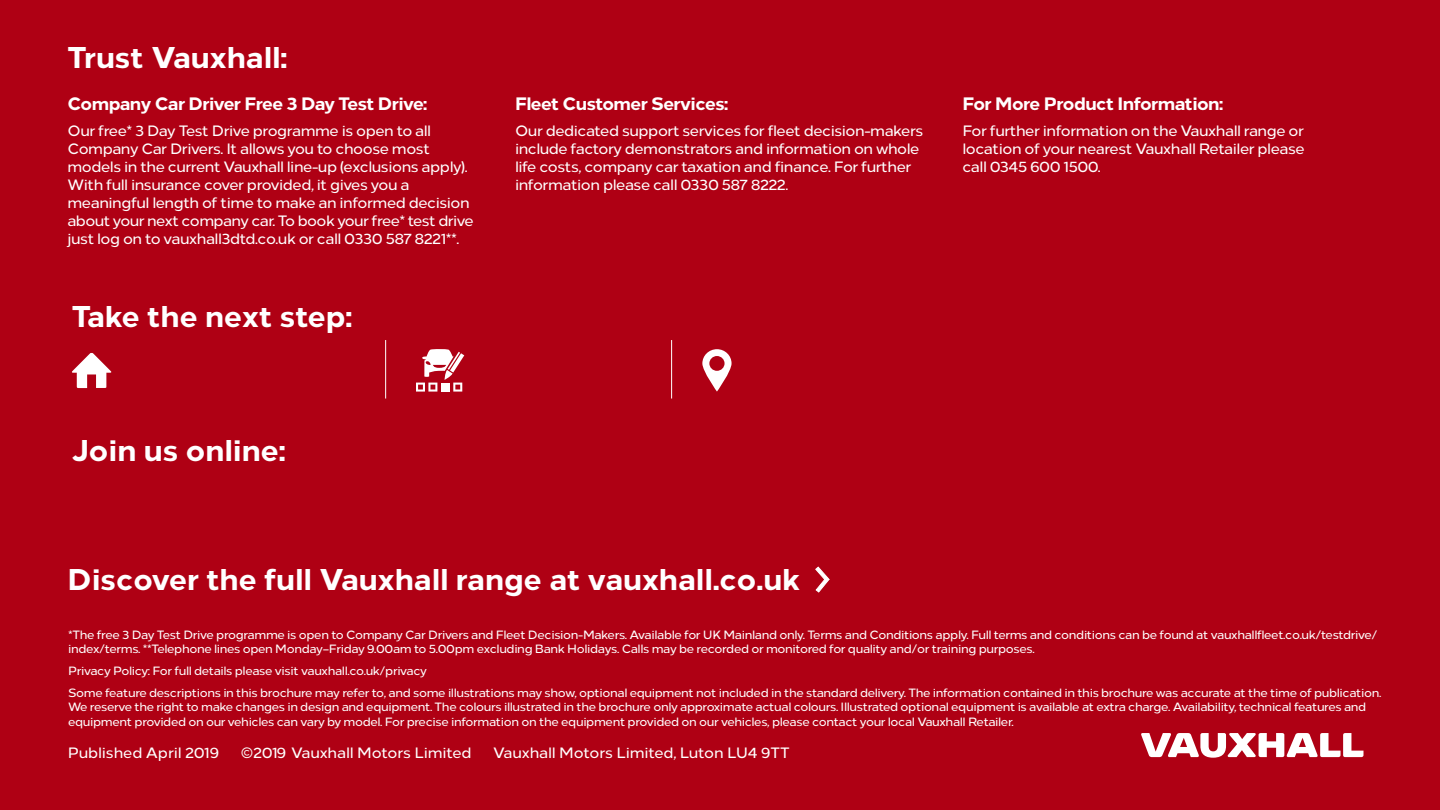
<style>
.page{position:relative;width:1440px;height:810px;background:#af0014}
.page>*{position:absolute;margin:0;border:0;box-sizing:border-box;transform-origin:0 0}
.t1{font:800 30px "Vauxhall Neue";color:#fff}
.t2{font:800 18px "Vauxhall Neue";letter-spacing:-.03em;color:#fff}
.t3{font:15px/18px "Vauxhall Neue";letter-spacing:-.03em;color:#fff}
.t4{font:15px "Vauxhall Neue";letter-spacing:-.01em;color:#fff}
.t5{font:12px/14.4px "Vauxhall Neue";letter-spacing:-.03em;color:#fff}
</style>
<div class="page">
<svg style="left:1141px;top:733px;width:223px;height:25px"></svg>
<svg style="left:815px;top:566px;width:15px;height:27px"></svg>
<svg style="left:416px;top:349px;width:48px;height:43px"></svg>
<svg style="left:702px;top:349px;width:30px;height:43px"></svg>
<div style="left:709px;top:356px;width:16px;height:15px;background:#af0014;border-radius:50%"></div>
<hr style="left:671px;top:340px;width:1px;height:59px;background:#fff">
<hr style="left:385px;top:340px;width:1px;height:59px;background:#fff">
<svg style="left:72px;top:353px;width:39px;height:35px"></svg>
<h1 class="t1" style="left:68px;top:33px;width:221px">Trust Vauxhall:</h1>
<h2 class="t2" style="left:68px;top:89px;width:361px">Company Car Driver Free 3 Day Test Drive:</h2>
<p class="t3" style="left:68px;top:120px;width:408px">Our free* 3 Day Test Drive programme is open to all Company Car Drivers. It allows you to choose most models in the current Vauxhall line-up (exclusions apply).<br>With full insurance cover provided, it gives you a meaningful length of time to make an informed decision about your next company car. To book your free* test drive just log on to vauxhall3dtd.co.uk or call 0330 587 8221**.</p>
<h1 class="t1" style="left:72px;top:291px;width:282px">Take the next step:</h1>
<h2 class="t2" style="left:515px;top:89px;width:215px">Fleet Customer Services:</h2>
<p class="t3" style="left:515px;top:120px;width:410px">Our dedicated support services for fleet decision-makers include factory demonstrators and information on whole life costs, company car taxation and finance. For further information please call 0330 587 8222.</p>
<h2 class="t2" style="left:963px;top:89px;width:262px">For More Product Information:</h2>
<p class="t3" style="left:963px;top:120px;width:344px;text-align:justify">For further information on the Vauxhall range or location of your nearest Vauxhall Retailer please call 0345 600 1500.</p>
<h1 class="t1" style="left:72px;top:425px;width:216px">Join us online:</h1>
<h1 class="t1" style="left:68px;top:554px;width:734px">Discover the full Vauxhall range at vauxhall.co.uk</h1>
<p class="t5" style="left:68px;top:626px;width:1311px">*The free 3 Day Test Drive programme is open to Company Car Drivers and Fleet Decision-Makers. Available for UK Mainland only. Terms and Conditions apply. Full terms and conditions can be found at vauxhallfleet.co.uk/testdrive/ index/terms. **Telephone lines open Monday–Friday 9.00am to 5.00pm excluding Bank Holidays. Calls may be recorded or monitored for quality and/or training purposes.</p>
<p class="t5" style="left:68px;top:659px;width:1315px;line-height:21.9px">Privacy Policy: For full details please visit vauxhall.co.uk/privacy<br>Some feature descriptions in this brochure may refer to, and some illustrations may show, optional equipment not included in the standard delivery. The information contained in this brochure was accurate at the time of publication.</p>
<p class="t5" style="left:68px;top:699px;width:1300px">We reserve the right to make changes in design and equipment. The colours illustrated in the brochure only approximate actual colours. Illustrated optional equipment is available at extra charge. Availability, technical features and equipment provided on our vehicles can vary by model. For precise information on the equipment provided on our vehicles, please contact your local Vauxhall Retailer.</p>
<p class="t4" style="left:68px;top:740px;width:153px">Published April 2019</p>
<p class="t4" style="left:241px;top:740px;width:232px">©2019 Vauxhall Motors Limited</p>
<p class="t4" style="left:493px;top:740px;width:298px">Vauxhall Motors Limited, Luton LU4 9TT</p>
</div>
